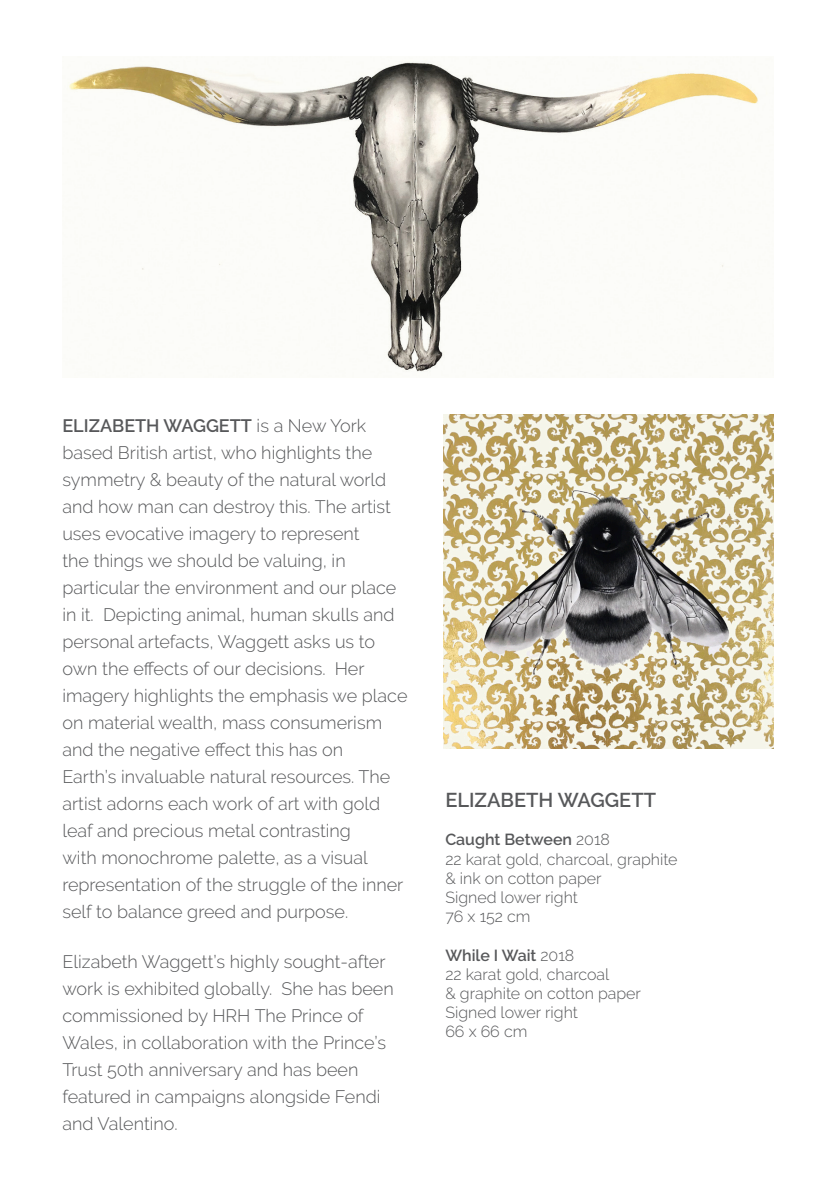
<style>
.page{position:relative;width:816px;height:1191px;background:#fff}
.page>*{position:absolute;margin:0;border:0;box-sizing:border-box;transform-origin:0 0}
.t1{font:600 20px "Raleway";color:#57585a}
.t2{font:300 18px/27px "Raleway";color:#57585a}
.t3{font:300 16px/19.2px "Raleway";color:#57585a}
.t4{font:600 16px "Raleway";color:#57585a}
.s1{font-weight:600}
.s2{font-weight:300}
</style>
<div class="page">
<img style="left:444px;top:415px;width:328px;height:333px">
<img style="left:67px;top:61px;width:700px;height:311px">
<p class="t2" style="left:62px;top:412px;width:346px"><span class="s1">ELIZABETH WAGGETT</span> is a New York based British artist, who highlights the symmetry &amp; beauty of the natural world and how man can destroy this. The artist uses evocative imagery to represent<br>the things we should be valuing, in particular the environment and our place in it. Depicting animal, human skulls and personal artefacts, Waggett asks us to own the effects of our decisions. Her imagery highlights the emphasis we place on material wealth, mass consumerism and the negative effect this has on<br>Earth’s invaluable natural resources. The artist adorns each work of art with gold leaf and precious metal contrasting<br>with monochrome palette, as a visual representation of the struggle of the inner self to balance greed and purpose.</p>
<p class="t2" style="left:62px;top:947px;width:333px">Elizabeth Waggett’s highly sought-after work is exhibited globally. She has been commissioned by HRH The Prince of Wales, in collaboration with the Prince’s Trust 50th anniversary and has been featured in campaigns alongside Fendi and Valentino.</p>
<p class="t1" style="left:445px;top:788px;width:212px">ELIZABETH WAGGETT</p>
<p class="t4" style="left:445px;top:830px;width:166px">Caught Between <span class="s2">2018</span></p>
<p class="t3" style="left:445px;top:849px;width:234px">22 karat gold, charcoal, graphite &amp; ink on cotton paper</p>
<p class="t3" style="left:445px;top:887px;width:134px">Signed lower right<br>76 x 152 cm</p>
<p class="t4" style="left:445px;top:945px;width:130px">While I Wait <span class="s2">2018</span></p>
<p class="t3" style="left:445px;top:964px;width:197px">22 karat gold, charcoal<br>&amp; graphite on cotton paper<br>Signed lower right<br>66 x 66 cm</p>
</div>
